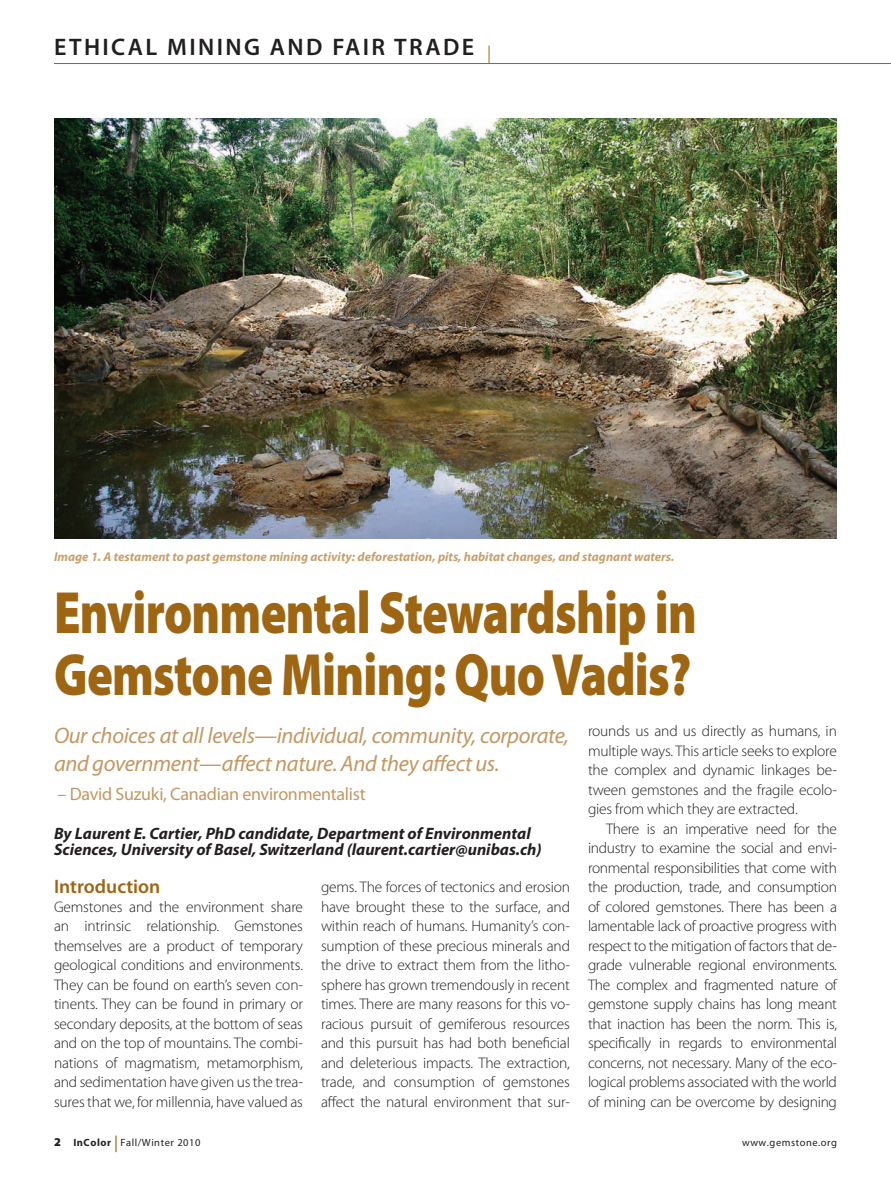
<style>
.page{position:relative;width:891px;height:1188px;background:#fff}
.page>*{position:absolute;margin:0;border:0;box-sizing:border-box;transform-origin:0 0}
.Headline{font:900 60px/61.5px "Myriad Pro";letter-spacing:-.015em;color:#9e6512;scale:.8 1}
.t1{font:600 24px "Myriad Pro";letter-spacing:.1em;color:#231f20}
.t2{font:italic 22.5px/28.5px "Myriad Pro";letter-spacing:-.015em;color:#c39762}
.Subhead{font:600 19.5px "Myriad Pro";color:#9e6512}
.t3{font:18px "Myriad Pro";letter-spacing:-.015em;color:#c39762}
.t4{font:italic 700 16.5px "Myriad Pro";color:#231f20}
.Text-NonIndent{font:300 15.3px/19.5px "Myriad Pro";letter-spacing:-.01em;color:#231f20;text-align:justify}
.Text-Indent{font:300 15.3px/19.5px "Myriad Pro";letter-spacing:-.02em;color:#231f20;text-align:justify}
.t5{font:italic 700 12.75px "Myriad Pro";color:#c7a06b}
.t6{font:10.5px "Myriad Pro";letter-spacing:.05em;color:#231f20}
.s1{font-weight:900;font-size:12px}
.s2{font-weight:700}
.s3{font-size:16.5px;color:#9e6512}
</style>
<div class="page">
<hr style="left:54px;top:63px;width:837px;height:1px;background:#9e6512">
<svg style="left:489px;top:45px;width:1px;height:18px"></svg>
<img style="left:54px;top:118px;width:783px;height:421px">
<p class="t1" style="left:54px;top:33px;width:422px">ETHICAL MINING AND FAIR TRADE</p>
<p class="t5" style="left:54px;top:550px;width:622px">Image 1. A testament to past gemstone mining activity: deforestation, pits, habitat changes, and stagnant waters.</p>
<p class="Headline" style="left:54px;top:583px;width:805px">Environmental Stewardship in<br>Gemstone Mining: Quo Vadis?</p>
<p class="t2" style="left:54px;top:722px;width:517px">Our choices at all levels—individual, community, corporate, and government—affect nature. And they affect us.</p>
<p class="t3" style="left:58px;top:784px;width:310px">– David Suzuki, Canadian environmentalist</p>
<p class="t4" style="left:54px;top:824px;width:478px">By Laurent E. Cartier, PhD candidate, Department of Environmental</p>
<p class="t4" style="left:54px;top:841px;width:489px">Sciences, University of Basel, Switzerland (laurent.cartier@unibas.ch)</p>
<p class="Subhead" style="left:54px;top:875px;width:108px">Introduction</p>
<p class="Text-NonIndent" style="left:54px;top:897px;width:251px">Gemstones and the environment share an intrinsic relationship. Gemstones themselves are a product of temporary geological conditions and environments.<br>They can be found on earth’s seven con&shy;tinents. They can be found in primary or secondary deposits, at the bottom of seas and on the top of mountains. The combi&shy;nations of magmatism, metamorphism, and sedimentation have given us the trea&shy;sures that we, for millennia, have valued as</p>
<p class="Text-NonIndent" style="left:321px;top:878px;width:251px">gems. The forces of tectonics and erosion have brought these to the surface, and within reach of humans. Humanity’s con&shy;sumption of these precious minerals and the drive to extract them from the litho&shy;sphere has grown tremendously in recent times. There are many reasons for this vo&shy;racious pursuit of gemiferous resources and this pursuit has had both beneficial and deleterious impacts. The extraction, trade, and consumption of gemstones affect the natural environment that sur-</p>
<p class="Text-NonIndent" style="left:588px;top:722px;width:250px">rounds us and us directly as humans, in multiple ways. This article seeks to explore the complex and dynamic linkages be&shy;tween gemstones and the fragile ecolo&shy;gies from which they are extracted.</p>
<p class="Text-Indent" style="left:588px;top:819px;width:251px;text-indent:18px">There is an imperative need for the industry to examine the social and envi&shy;ronmental responsibilities that come with the production, trade, and consumption of colored gemstones. There has been a lamentable lack of proactive progress with respect to the mitigation of factors that de&shy;grade vulnerable regional environments.<br>The complex and fragmented nature of gemstone supply chains has long meant that inaction has been the norm. This is, specifically in regards to environmental concerns, not necessary. Many of the eco&shy;logical problems associated with the world of mining can be overcome by designing</p>
<p class="t6" style="left:54px;top:1137px;width:148px"><span class="s1">2</span> <span class="s2">InColor</span> <span class="s3">|</span> Fall/Winter 2010</p>
<p class="t6" style="left:742px;top:1137px;width:96px">www.gemstone.org</p>
</div>
